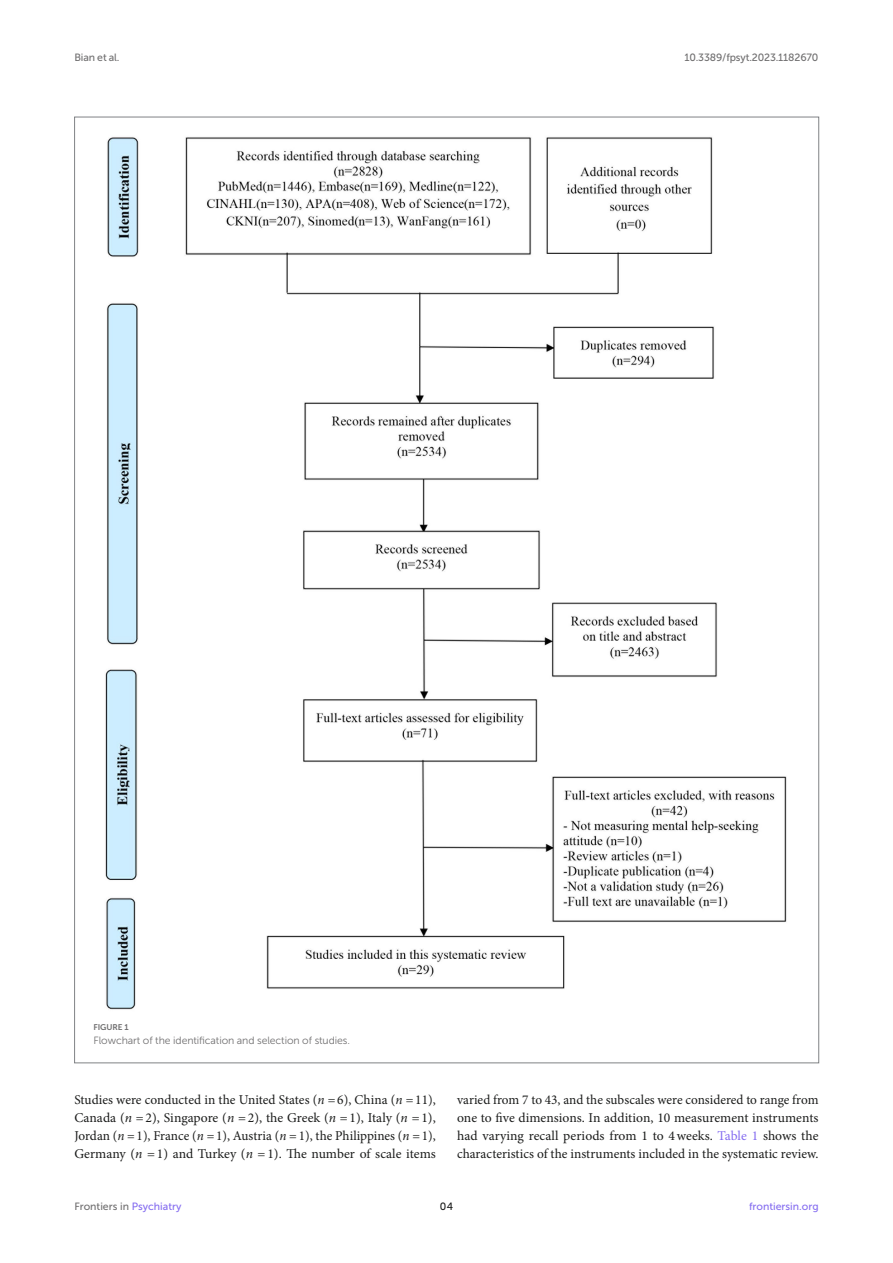
<style>
.page{position:relative;width:893px;height:1263px;background:#fff}
.page>*{position:absolute;margin:0;border:0;box-sizing:border-box;transform-origin:0 0}
.TEXT{font:13.5px/18px "Minion Pro";letter-spacing:.005em;color:#1b1c1b;text-align:justify}
.t1{font:10.5px "Museo Sans 500";letter-spacing:-.015em;color:#706f70}
.FIG_LEG{font:10.5px "Museo Sans 300";letter-spacing:-.01em;color:#706f70}
.t2{font:10.5px "Museo Sans 500";color:#856df0}
.t3{font:10.5px "Museo Sans 500";color:#1b1c1b}
.FIG_HD{font:8.25px "Museo Sans 700";letter-spacing:-.01em;color:#706f70}
.s1{font-style:italic}
.s2{color:#856df0}
</style>
<div class="page">
<img style="left:105px;top:137px;width:682px;height:873px">
<p class="t1" style="left:74px;top:51px;width:47px">Bian et al.</p>
<p class="t1" style="left:684px;top:51px;width:136px">10.3389/fpsyt.2023.1182670</p>
<p class="FIG_HD" style="left:94px;top:1023px;width:37px">FIGURE 1</p>
<p class="FIG_LEG" style="left:94px;top:1035px;width:258px">Flowchart of the identification and selection of studies.</p>
<p class="TEXT" style="left:74px;top:1091px;width:363px">Studies were conducted in the United States (<span class="s1">n</span> =6), China (<span class="s1">n</span> =11), Canada (<span class="s1">n</span> =2), Singapore (<span class="s1">n</span> =2), the Greek (<span class="s1">n</span> =1), Italy (<span class="s1">n</span> =1), Jordan (<span class="s1">n</span> =1), France (<span class="s1">n</span> =1), Austria (<span class="s1">n</span> =1), the Philippines (<span class="s1">n</span> =1), Germany (<span class="s1">n</span> =1) and Turkey (<span class="s1">n</span> =1). The number of scale items</p>
<p class="TEXT" style="left:457px;top:1091px;width:363px">varied from 7 to 43, and the subscales were considered to range from one to five dimensions. In addition, 10 measurement instruments had varying recall periods from 1 to 4weeks. <span class="s2">Table 1</span> shows the characteristics of the instruments included in the systematic review.</p>
<p class="t1" style="left:74px;top:1200px;width:109px">Frontiers in <span class="s2">Psychiatry</span></p>
<p class="t3" style="left:440px;top:1200px;width:15px">04</p>
<p class="t2" style="left:749px;top:1200px;width:71px">frontiersin.org</p>
</div>
